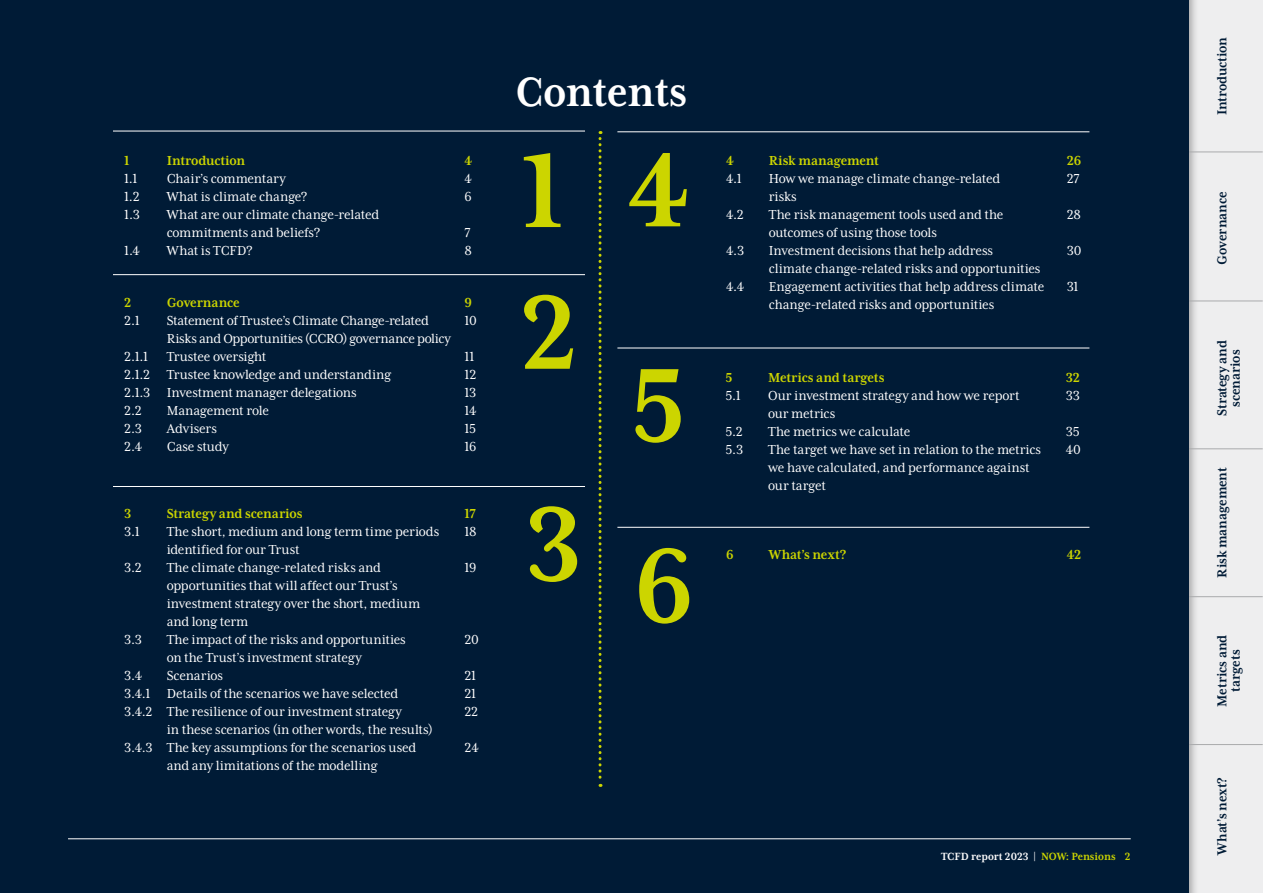
<style>
.page{position:relative;width:1263px;height:893px;background:#fff}
.page>*{position:absolute;margin:0;border:0;box-sizing:border-box;transform-origin:0 0}
.t1{font:700 120px/180.8px "Mrs Eaves XL Serif Nar OT";color:#ccd500}
.t2{font:700 46.95px "Mrs Eaves XL Serif Nar OT";letter-spacing:-.01em;color:#fff}
.t3{font:15px/18px "Mrs Eaves XL Serif Nar OT";letter-spacing:-.01em;color:#fff}
.t4{font:700 15px "Mrs Eaves XL Serif Nar OT";letter-spacing:-.005em;color:#ccd500}
.t5{font:700 15px/13.5px "Mrs Eaves XL Serif Nar OT";letter-spacing:-.005em;color:#001b36;text-align:center}
.t6{font:700 12px "Mrs Eaves XL Serif Nar OT";color:#fff}
.s1{color:#ccd500}
</style>
<div class="page">
<div style="left:1174px;top:0;width:89px;height:893px;background:#000;opacity:.3"></div>
<hr style="left:1188px;top:744px;width:75px;height:1px;background:#a9aaac">
<hr style="left:1188px;top:596px;width:75px;height:1px;background:#a9aaac">
<hr style="left:1188px;top:448px;width:75px;height:1px;background:#a9aaac">
<hr style="left:1188px;top:301px;width:75px;height:1px;background:#a9aaac">
<hr style="left:1188px;top:152px;width:75px;height:1px;background:#a9aaac">
<div style="left:0;top:0;width:1188px;height:893px;background:#001b36"></div>
<hr style="left:68px;top:838px;width:1063px;height:1px;background:#fff">
<svg style="left:598px;top:131px;width:3px;height:656px"></svg>
<hr style="left:113px;top:131px;width:472px;height:1px;background:#fff">
<hr style="left:113px;top:486px;width:472px;height:1px;background:#fff">
<hr style="left:113px;top:274px;width:472px;height:1px;background:#fff">
<hr style="left:617px;top:348px;width:472px;height:1px;background:#fff">
<hr style="left:617px;top:131px;width:472px;height:1px;background:#fff">
<hr style="left:617px;top:527px;width:472px;height:1px;background:#fff">
<p class="t4" style="left:124px;top:153px;width:7px">1</p>
<p class="t4" style="left:167px;top:153px;width:80px">Introduction</p>
<p class="t4" style="left:464px;top:153px;width:9px">4</p>
<p class="t3" style="left:124px;top:169px;width:15px">1.1</p>
<p class="t3" style="left:167px;top:169px;width:121px">Chair’s commentary</p>
<p class="t3" style="left:464px;top:169px;width:9px">4</p>
<p class="t3" style="left:124px;top:187px;width:17px">1.2</p>
<p class="t3" style="left:167px;top:187px;width:142px">What is climate change?</p>
<p class="t3" style="left:464px;top:187px;width:9px">6</p>
<p class="t3" style="left:124px;top:205px;width:17px">1.3</p>
<p class="t3" style="left:167px;top:205px;width:214px">What are our climate change-related commitments and beliefs?</p>
<p class="t3" style="left:464px;top:223px;width:8px">7</p>
<p class="t3" style="left:124px;top:241px;width:17px">1.4</p>
<p class="t3" style="left:167px;top:241px;width:88px">What is TCFD?</p>
<p class="t3" style="left:464px;top:241px;width:9px">8</p>
<p class="t4" style="left:124px;top:295px;width:9px">2</p>
<p class="t4" style="left:167px;top:295px;width:74px">Governance</p>
<p class="t4" style="left:464px;top:295px;width:9px">9</p>
<p class="t3" style="left:124px;top:312px;width:17px">2.1</p>
<p class="t3" style="left:167px;top:312px;width:264px">Statement of Trustee’s Climate Change-related</p>
<p class="t3" style="left:464px;top:312px;width:14px">10</p>
<p class="t3" style="left:124px;top:330px;width:328px;text-indent:43px">Risks and Opportunities (CCRO) governance policy<br>2.1.1 Trustee oversight</p>
<p class="t3" style="left:464px;top:348px;width:12px">11</p>
<p class="t3" style="left:124px;top:366px;width:268px">2.1.2 Trustee knowledge and understanding</p>
<p class="t3" style="left:464px;top:366px;width:14px">12</p>
<p class="t3" style="left:124px;top:384px;width:234px">2.1.3 Investment manager delegations</p>
<p class="t3" style="left:464px;top:384px;width:13px">13</p>
<p class="t3" style="left:124px;top:402px;width:19px">2.2</p>
<p class="t3" style="left:167px;top:402px;width:104px">Management role</p>
<p class="t3" style="left:464px;top:402px;width:14px">14</p>
<p class="t3" style="left:124px;top:420px;width:19px">2.3</p>
<p class="t3" style="left:167px;top:420px;width:52px">Advisers</p>
<p class="t3" style="left:464px;top:420px;width:13px">15</p>
<p class="t3" style="left:124px;top:438px;width:19px">2.4</p>
<p class="t3" style="left:167px;top:438px;width:64px">Case study</p>
<p class="t3" style="left:464px;top:438px;width:13px">16</p>
<p class="t4" style="left:124px;top:506px;width:9px">3</p>
<p class="t4" style="left:167px;top:506px;width:137px">Strategy and scenarios</p>
<p class="t4" style="left:464px;top:506px;width:13px">17</p>
<p class="t3" style="left:124px;top:523px;width:17px">3.1</p>
<p class="t3" style="left:167px;top:523px;width:274px">The short, medium and long term time periods</p>
<p class="t3" style="left:464px;top:523px;width:14px">18</p>
<p class="t3" style="left:167px;top:541px;width:134px">identified for our Trust</p>
<p class="t3" style="left:124px;top:559px;width:19px">3.2</p>
<p class="t3" style="left:167px;top:559px;width:216px">The climate change-related risks and</p>
<p class="t3" style="left:464px;top:559px;width:14px">19</p>
<p class="t3" style="left:167px;top:577px;width:255px">opportunities that will affect our Trust’s investment strategy over the short, medium and long term</p>
<p class="t3" style="left:124px;top:631px;width:19px">3.3</p>
<p class="t3" style="left:167px;top:631px;width:241px">The impact of the risks and opportunities</p>
<p class="t3" style="left:464px;top:631px;width:16px">20</p>
<p class="t3" style="left:167px;top:649px;width:197px">on the Trust’s investment strategy</p>
<p class="t3" style="left:124px;top:667px;width:19px">3.4</p>
<p class="t3" style="left:167px;top:667px;width:58px">Scenarios</p>
<p class="t3" style="left:464px;top:667px;width:13px">21</p>
<p class="t3" style="left:124px;top:685px;width:276px">3.4.1 Details of the scenarios we have selected</p>
<p class="t3" style="left:464px;top:685px;width:13px">21</p>
<p class="t3" style="left:124px;top:703px;width:279px">3.4.2 The resilience of our investment strategy</p>
<p class="t3" style="left:464px;top:703px;width:15px">22</p>
<p class="t3" style="left:124px;top:721px;width:310px;text-indent:43px">in these scenarios (in other words, the results)<br>3.4.3 The key assumptions for the scenarios used</p>
<p class="t3" style="left:464px;top:739px;width:16px">24</p>
<p class="t3" style="left:167px;top:757px;width:212px">and any limitations of the modelling</p>
<h2 class="t2" style="left:515px;top:68px;width:174px">Contents</h2>
<h1 class="t1" style="left:521px;top:100px;width:171px">1 4</h1>
<p class="t4" style="left:726px;top:153px;width:9px">4</p>
<p class="t4" style="left:769px;top:153px;width:112px">Risk management</p>
<p class="t4" style="left:1067px;top:153px;width:16px">26</p>
<p class="t3" style="left:726px;top:169px;width:17px">4.1</p>
<p class="t3" style="left:769px;top:169px;width:233px">How we manage climate change-related</p>
<p class="t3" style="left:1067px;top:169px;width:14px">27</p>
<p class="t3" style="left:769px;top:187px;width:30px">risks</p>
<p class="t3" style="left:726px;top:205px;width:19px">4.2</p>
<p class="t3" style="left:769px;top:205px;width:236px">The risk management tools used and the</p>
<p class="t3" style="left:1067px;top:205px;width:16px">28</p>
<p class="t3" style="left:769px;top:223px;width:170px">outcomes of using those tools</p>
<p class="t3" style="left:726px;top:241px;width:19px">4.3</p>
<p class="t3" style="left:769px;top:241px;width:226px">Investment decisions that help address</p>
<p class="t3" style="left:1067px;top:241px;width:16px">30</p>
<p class="t3" style="left:769px;top:259px;width:273px">climate change-related risks and opportunities</p>
<p class="t3" style="left:726px;top:277px;width:20px">4.4</p>
<p class="t3" style="left:769px;top:277px;width:277px">Engagement activities that help address climate</p>
<p class="t3" style="left:1067px;top:277px;width:14px">31</p>
<p class="t3" style="left:769px;top:295px;width:227px">change-related risks and opportunities</p>
<h1 class="t1" style="left:520px;top:242px;width:59px">2</h1>
<h1 class="t1" style="left:630px;top:315px;width:66px">5<br>6</h1>
<p class="t4" style="left:725px;top:370px;width:9px">5</p>
<p class="t4" style="left:768px;top:370px;width:118px">Metrics and targets</p>
<p class="t4" style="left:1066px;top:370px;width:16px">32</p>
<p class="t3" style="left:726px;top:386px;width:17px">5.1</p>
<p class="t3" style="left:768px;top:386px;width:253px">Our investment strategy and how we report</p>
<p class="t3" style="left:1066px;top:386px;width:16px">33</p>
<p class="t3" style="left:768px;top:404px;width:69px">our metrics</p>
<p class="t3" style="left:726px;top:422px;width:19px">5.2</p>
<p class="t3" style="left:768px;top:422px;width:144px">The metrics we calculate</p>
<p class="t3" style="left:1066px;top:422px;width:15px">35</p>
<p class="t3" style="left:726px;top:440px;width:19px">5.3</p>
<p class="t3" style="left:768px;top:440px;width:274px">The target we have set in relation to the metrics</p>
<p class="t3" style="left:1066px;top:440px;width:17px">40</p>
<p class="t3" style="left:768px;top:458px;width:263px">we have calculated, and performance against our target</p>
<h1 class="t1" style="left:524px;top:454px;width:59px">3</h1>
<p class="t4" style="left:726px;top:547px;width:9px">6</p>
<p class="t4" style="left:769px;top:547px;width:79px">What’s next?</p>
<p class="t4" style="left:1067px;top:547px;width:16px">42</p>
<p class="t6" style="left:941px;top:850px;width:191px">TCFD report 2023 | <span class="s1">NOW: Pensions 2</span></p>
<p class="t5" style="left:1215px;top:115px;width:80px;rotate:-90deg">Introduction</p>
<p class="t5" style="left:1215px;top:265px;width:74px;rotate:-90deg">Governance</p>
<p class="t5" style="left:1215px;top:416px;width:77px;rotate:-90deg">Strategy and scenarios</p>
<p class="t5" style="left:1215px;top:578px;width:112px;rotate:-90deg">Risk management</p>
<p class="t5" style="left:1215px;top:706px;width:73px;rotate:-90deg">Metrics and targets</p>
<p class="t5" style="left:1215px;top:855px;width:79px;rotate:-90deg">What’s next?</p>
</div>
